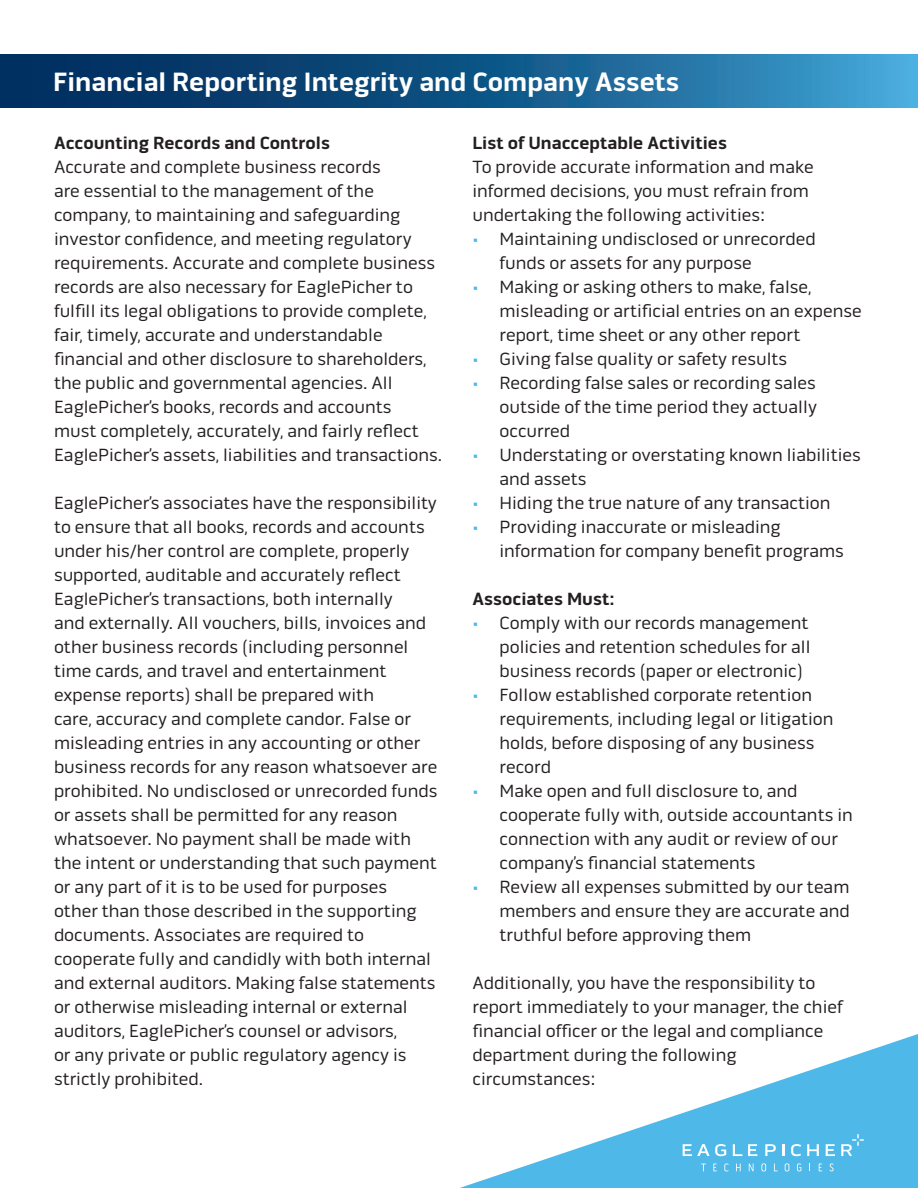
<style>
.page{position:relative;width:918px;height:1188px;background:#fff}
.page>*{position:absolute;margin:0;border:0;box-sizing:border-box;transform-origin:0 0}
.t1{font:700 27px "Pill Gothic 600 mg";color:#fff}
.t2{font:18px/24px "Pill Gothic 600 mg";color:#231f20}
.t3{font:700 18px "Pill Gothic 600 mg";color:#231f20}
.s1{color:#4eb9e9}
</style>
<div class="page">
<svg style="left:460px;top:1034px;width:458px;height:154px"></svg>
<svg style="left:0;top:54px;width:918px;height:54px;background:#175b8c"></svg>
<svg style="left:701px;top:1164px;width:5px;height:7px"></svg>
<svg style="left:713px;top:1164px;width:4px;height:7px"></svg>
<svg style="left:724px;top:1163px;width:5px;height:8px"></svg>
<svg style="left:736px;top:1164px;width:5px;height:7px"></svg>
<svg style="left:749px;top:1164px;width:5px;height:7px"></svg>
<svg style="left:761px;top:1163px;width:5px;height:8px"></svg>
<svg style="left:774px;top:1164px;width:4px;height:7px"></svg>
<svg style="left:785px;top:1163px;width:4px;height:8px"></svg>
<svg style="left:797px;top:1163px;width:4px;height:8px"></svg>
<svg style="left:819px;top:1164px;width:3px;height:7px"></svg>
<svg style="left:830px;top:1163px;width:4px;height:8px"></svg>
<svg style="left:683px;top:1144px;width:43px;height:12px"></svg>
<svg style="left:733px;top:1144px;width:9px;height:12px"></svg>
<svg style="left:748px;top:1144px;width:9px;height:12px"></svg>
<svg style="left:765px;top:1144px;width:11px;height:12px"></svg>
<svg style="left:782px;top:1144px;width:2px;height:12px"></svg>
<svg style="left:791px;top:1144px;width:10px;height:12px"></svg>
<svg style="left:807px;top:1144px;width:12px;height:12px"></svg>
<svg style="left:826px;top:1144px;width:9px;height:12px"></svg>
<svg style="left:841px;top:1134px;width:23px;height:22px"></svg>
<p class="t1" style="left:53px;top:66px;width:628px">Financial Reporting Integrity and Company Assets</p>
<p class="t3" style="left:472px;top:132px;width:256px">List of Unacceptable Activities</p>
<p class="t2" style="left:472px;top:155px;width:343px">To provide accurate information and make informed decisions, you must refrain from undertaking the following activities:</p>
<p class="t2" style="left:500px;top:227px;width:318px;text-indent:-27px"><span class="s1">•</span> Maintaining undisclosed or unrecorded funds or assets for any purpose</p>
<p class="t2" style="left:500px;top:275px;width:364px;text-indent:-27px"><span class="s1">•</span> Making or asking others to make, false, misleading or artificial entries on an expense report, time sheet or any other report</p>
<p class="t2" style="left:472px;top:347px;width:316px"><span class="s1">•</span> Giving false quality or safety results</p>
<p class="t2" style="left:500px;top:371px;width:319px;text-align:justify;text-indent:-27px"><span class="s1">•</span> Recording false sales or recording sales outside of the time period they actually occurred</p>
<p class="t2" style="left:500px;top:443px;width:363px;text-indent:-27px"><span class="s1">•</span> Understating or overstating known liabilities and assets</p>
<p class="t2" style="left:472px;top:491px;width:360px"><span class="s1">•</span> Hiding the true nature of any transaction</p>
<p class="t2" style="left:500px;top:515px;width:346px;text-indent:-27px"><span class="s1">•</span> Providing inaccurate or misleading information for company benefit programs</p>
<p class="t3" style="left:472px;top:588px;width:144px">Associates Must:</p>
<p class="t2" style="left:500px;top:611px;width:313px;text-align:justify;text-indent:-27px"><span class="s1">•</span> Comply with our records management policies and retention schedules for all business records (paper or electronic)</p>
<p class="t2" style="left:500px;top:683px;width:336px;text-indent:-27px"><span class="s1">•</span> Follow established corporate retention requirements, including legal or litigation holds, before disposing of any business record</p>
<p class="t2" style="left:500px;top:779px;width:355px;text-indent:-27px"><span class="s1">•</span> Make open and full disclosure to, and cooperate fully with, outside accountants in connection with any audit or review of our company’s financial statements</p>
<p class="t2" style="left:500px;top:875px;width:352px;text-align:justify;text-indent:-27px"><span class="s1">•</span> Review all expenses submitted by our team members and ensure they are accurate and truthful before approving them</p>
<p class="t2" style="left:472px;top:971px;width:372px">Additionally, you have the responsibility to report immediately to your manager, the chief financial officer or the legal and compliance department during the following circumstances:</p>
<p class="t3" style="left:54px;top:132px;width:278px">Accounting Records and Controls</p>
<p class="t2" style="left:54px;top:155px;width:390px">Accurate and complete business records<br>are essential to the management of the company, to maintaining and safeguarding investor confidence, and meeting regulatory requirements. Accurate and complete business records are also necessary for EaglePicher to fulfill its legal obligations to provide complete, fair, timely, accurate and understandable financial and other disclosure to shareholders, the public and governmental agencies. All EaglePicher’s books, records and accounts<br>must completely, accurately, and fairly reflect EaglePicher’s assets, liabilities and transactions.</p>
<p class="t2" style="left:54px;top:491px;width:385px">EaglePicher’s associates have the responsibility to ensure that all books, records and accounts under his/her control are complete, properly supported, auditable and accurately reflect EaglePicher’s transactions, both internally<br>and externally. All vouchers, bills, invoices and other business records (including personnel time cards, and travel and entertainment expense reports) shall be prepared with<br>care, accuracy and complete candor. False or misleading entries in any accounting or other business records for any reason whatsoever are prohibited. No undisclosed or unrecorded funds or assets shall be permitted for any reason whatsoever. No payment shall be made with the intent or understanding that such payment or any part of it is to be used for purposes<br>other than those described in the supporting documents. Associates are required to cooperate fully and candidly with both internal and external auditors. Making false statements or otherwise misleading internal or external auditors, EaglePicher’s counsel or advisors,<br>or any private or public regulatory agency is strictly prohibited.</p>
</div>
